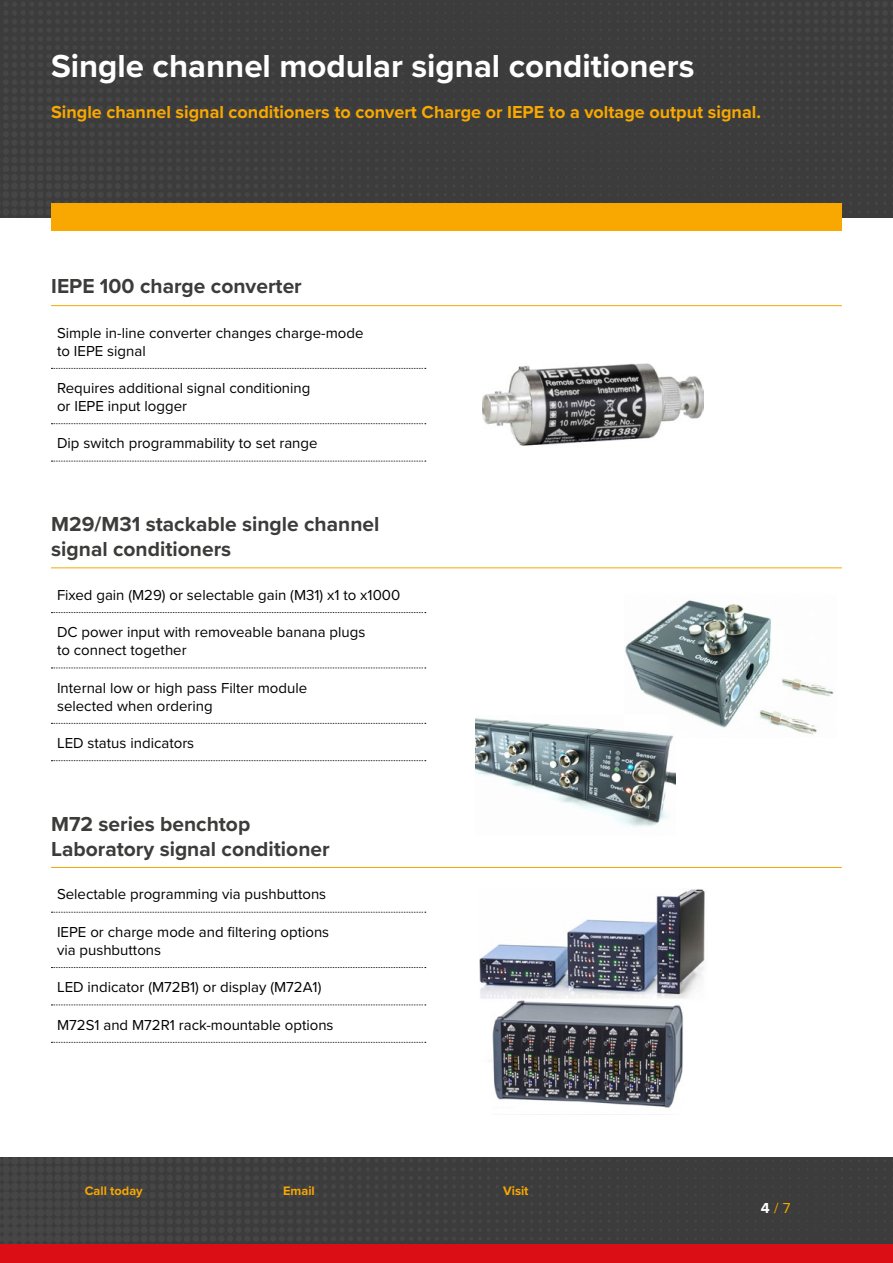
<style>
.page{position:relative;width:893px;height:1263px;background:#fff}
.page>*{position:absolute;margin:0;border:0;box-sizing:border-box;transform-origin:0 0}
.t1{font:700 33px "Proxima Nova";color:#fff}
.t2{font:700 21px/25.2px "Proxima Nova";color:#3c3c3b}
.t3{font:700 18px "Proxima Nova";color:#f8a800}
.t4{font:15px/18px "Proxima Nova";color:#000}
.t5{font:15px "Proxima Nova";color:#f8a800}
.t6{font:700 12.75px "Proxima Nova";color:#f8a800}
.s1{font-weight:700;color:#fff}
</style>
<div class="page">
<img style="left:0;top:1157px;width:893px;height:88px">
<img style="left:0;top:0;width:893px;height:217px">
<hr style="left:51px;top:305px;width:791px;height:1px;background:#f8a800">
<hr style="left:51px;top:567px;width:791px;height:1px;background:#f8a800">
<hr style="left:51px;top:867px;width:791px;height:1px;background:#f8a800">
<svg style="left:51px;top:368px;width:375px;height:1px"></svg>
<svg style="left:51px;top:423px;width:375px;height:1px"></svg>
<svg style="left:51px;top:461px;width:375px;height:1px"></svg>
<svg style="left:51px;top:612px;width:375px;height:1px"></svg>
<svg style="left:51px;top:668px;width:375px;height:1px"></svg>
<svg style="left:51px;top:723px;width:375px;height:1px"></svg>
<svg style="left:51px;top:760px;width:375px;height:1px"></svg>
<svg style="left:51px;top:912px;width:375px;height:1px"></svg>
<svg style="left:51px;top:967px;width:375px;height:1px"></svg>
<svg style="left:51px;top:1004px;width:375px;height:1px"></svg>
<svg style="left:51px;top:1042px;width:375px;height:1px"></svg>
<div style="left:51px;top:203px;width:791px;height:28px;background:#f8a800"></div>
<img style="left:480px;top:889px;width:225px;height:219px">
<img style="left:625px;top:600px;width:209px;height:135px">
<img style="left:483px;top:363px;width:220px;height:83px">
<img style="left:475px;top:716px;width:200px;height:112px">
<div style="left:0;top:1245px;width:893px;height:18px;background:#db0e15"></div>
<h1 class="t1" style="left:51px;top:41px;width:645px">Single channel modular signal conditioners</h1>
<p class="t3" style="left:51px;top:99px;width:711px">Single channel signal conditioners to convert Charge or IEPE to a voltage output signal.</p>
<h2 class="t2" style="left:51px;top:273px;width:252px">IEPE 100 charge converter</h2>
<p class="t4" style="left:57px;top:323px;width:308px">Simple in-line converter changes charge-mode to IEPE signal</p>
<p class="t4" style="left:57px;top:378px;width:255px">Requires additional signal conditioning or IEPE input logger</p>
<p class="t4" style="left:57px;top:434px;width:262px">Dip switch programmability to set range</p>
<h2 class="t2" style="left:51px;top:511px;width:330px">M29/M31 stackable single channel signal conditioners</h2>
<p class="t4" style="left:57px;top:585px;width:345px">Fixed gain (M29) or selectable gain (M31) x1 to x1000</p>
<p class="t4" style="left:57px;top:622px;width:310px">DC power input with removeable banana plugs to connect together</p>
<p class="t4" style="left:57px;top:678px;width:252px">Internal low or high pass Filter module selected when ordering</p>
<p class="t4" style="left:57px;top:733px;width:139px">LED status indicators</p>
<h2 class="t2" style="left:51px;top:811px;width:280px">M72 series benchtop<br>Laboratory signal conditioner</h2>
<p class="t4" style="left:57px;top:885px;width:271px">Selectable programming via pushbuttons</p>
<p class="t4" style="left:57px;top:922px;width:274px">IEPE or charge mode and filtering options via pushbuttons</p>
<p class="t4" style="left:57px;top:977px;width:266px">LED indicator (M72B1) or display (M72A1)</p>
<p class="t4" style="left:57px;top:1015px;width:278px">M72S1 and M72R1 rack-mountable options</p>
<p class="t6" style="left:85px;top:1181px;width:59px">Call today</p>
<p class="t6" style="left:283px;top:1181px;width:33px">Email</p>
<p class="t6" style="left:503px;top:1181px;width:27px">Visit</p>
<p class="t5" style="left:761px;top:1197px;width:31px"><span class="s1">4</span> 7/</p>
</div>
